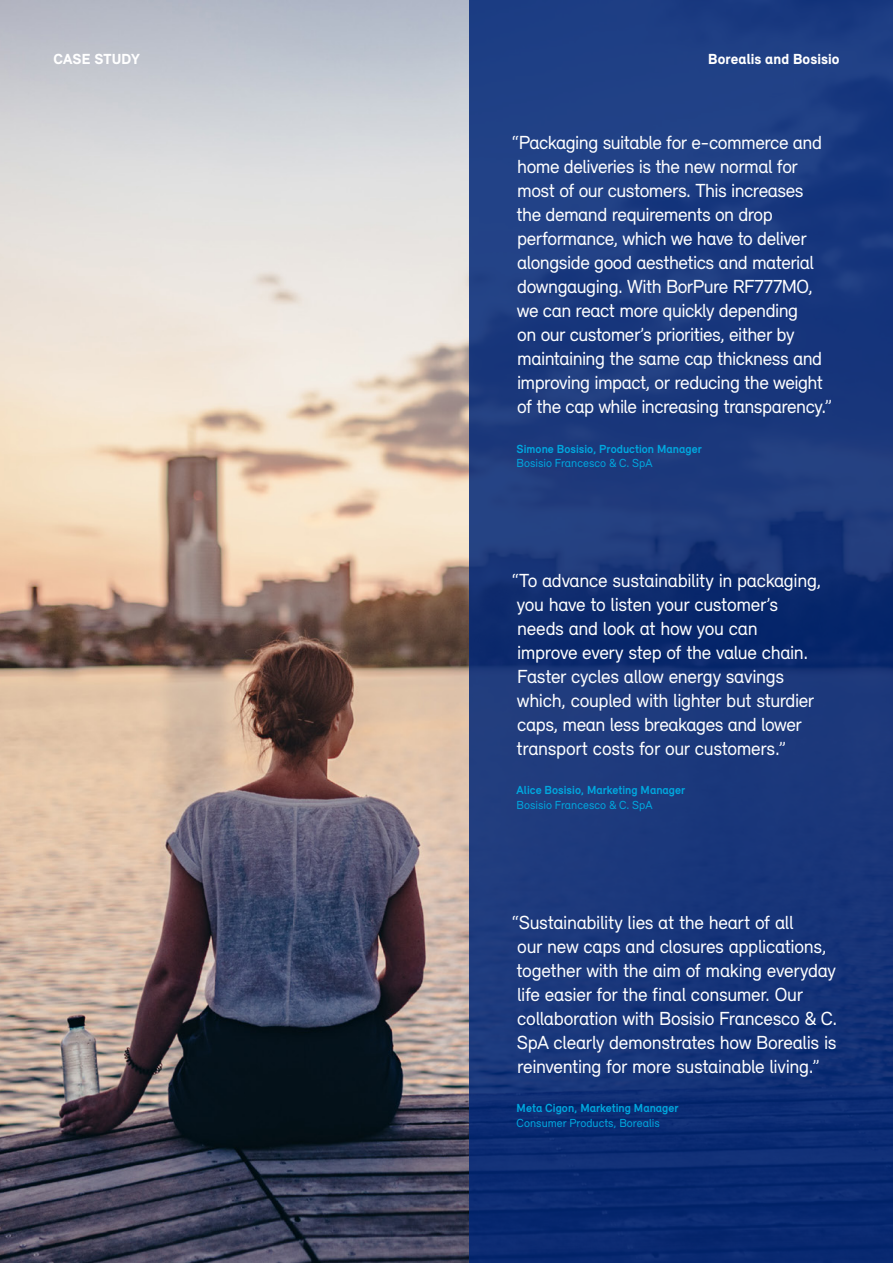
<style>
.page{position:relative;width:893px;height:1263px;background:#fff}
.page>*{position:absolute;margin:0;border:0;box-sizing:border-box;transform-origin:0 0}
.t1{font:19.5px/24px "Relevant";letter-spacing:-.025em;color:#fff}
.t2{font:900 15px "Relevant";letter-spacing:.005em;color:#fff}
.t3{font:700 12px "Relevant";color:#00a9e0}
.t4{font:12px "Relevant";color:#00a9e0}
</style>
<div class="page">
<img style="left:0;top:0;width:470px;height:1263px">
<svg style="left:470px;top:0;width:423px;height:1263px;background:#17367a"></svg>
<p class="t2" style="left:54px;top:50px;width:88px">CASE STUDY</p>
<p class="t2" style="left:708px;top:50px;width:133px">Borealis and Bosisio</p>
<p class="t1" style="left:511px;top:130px;width:323px">“Packaging suitable for e-commerce and home deliveries is the new normal for most of our customers. This increases<br>the demand requirements on drop performance, which we have to deliver alongside good aesthetics and material downgauging. With BorPure RF777MO, we can react more quickly depending<br>on our customer’s priorities, either by maintaining the same cap thickness and improving impact, or reducing the weight of the cap while increasing transparency.”</p>
<p class="t3" style="left:517px;top:441px;width:187px">Simone Bosisio, Production Manager</p>
<p class="t4" style="left:517px;top:456px;width:137px">Bosisio Francesco &amp; C. SpA</p>
<p class="t1" style="left:511px;top:568px;width:311px">“To advance sustainability in packaging, you have to listen your customer’s needs and look at how you can<br>improve every step of the value chain.<br>Faster cycles allow energy savings which, coupled with lighter but sturdier caps, mean less breakages and lower transport costs for our customers.”</p>
<p class="t3" style="left:517px;top:783px;width:170px">Alice Bosisio, Marketing Manager</p>
<p class="t4" style="left:517px;top:798px;width:137px">Bosisio Francesco &amp; C. SpA</p>
<p class="t1" style="left:511px;top:910px;width:327px">“Sustainability lies at the heart of all<br>our new caps and closures applications, together with the aim of making everyday life easier for the final consumer. Our collaboration with Bosisio Francesco &amp; C.<br>SpA clearly demonstrates how Borealis is reinventing for more sustainable living.”</p>
<p class="t3" style="left:517px;top:1101px;width:163px">Meta Cigon, Marketing Manager</p>
<p class="t4" style="left:517px;top:1116px;width:145px">Consumer Products, Borealis</p>
</div>
